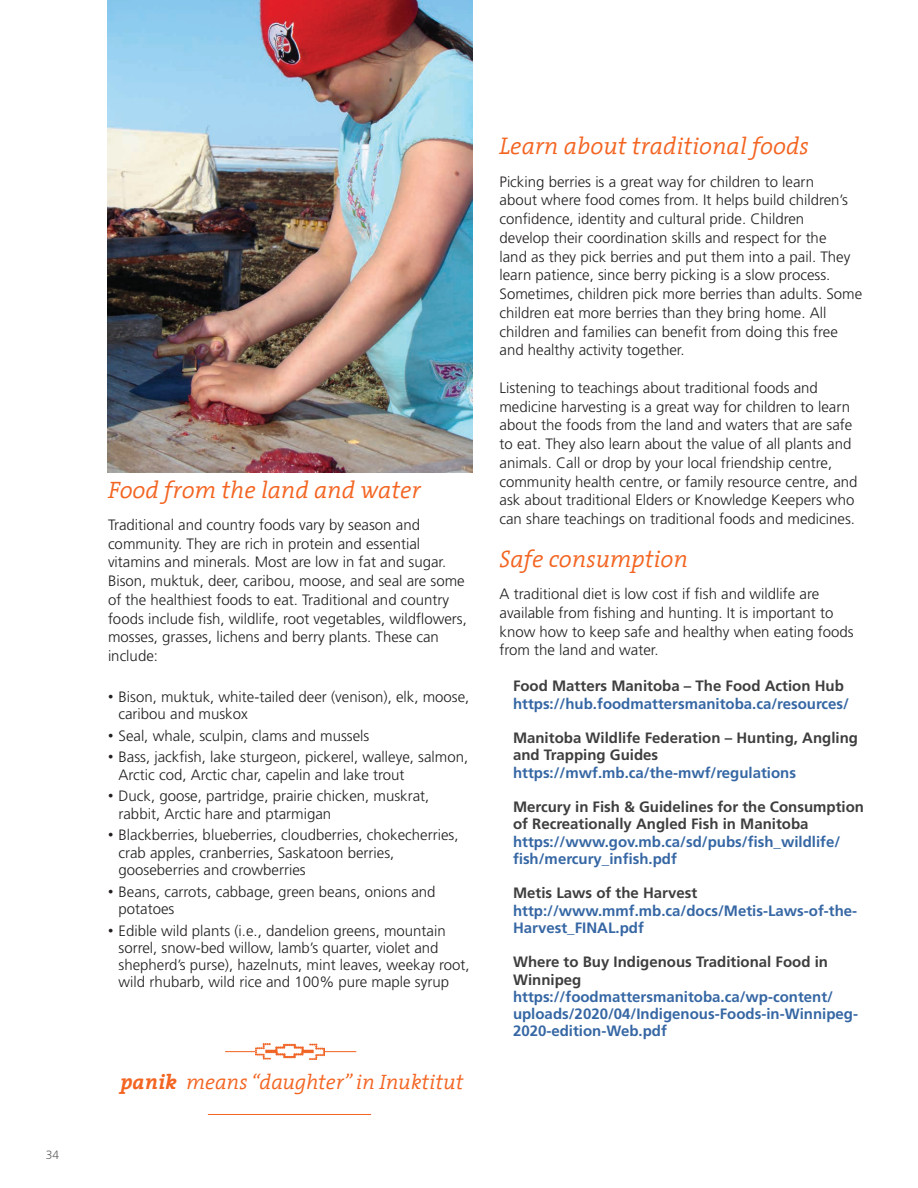
<style>
.page{position:relative;width:918px;height:1188px;background:#fff}
.page>*{position:absolute;margin:0;border:0;box-sizing:border-box;transform-origin:0 0}
.t1{font:italic 300 24px "The Serif";color:#f36421}
.t2{font:italic 300 21px "The Serif";color:#f36421}
.t3{font:300 15px/18.8px "Frutiger";color:#231f20}
.t4{font:700 15px/17.2px "Frutiger";color:#3667a4}
.t5{font:700 15px/17.2px "Frutiger";color:#3e3e3f}
.t6{font:300 12px "Frutiger";color:#636366}
.s1{font-family:"Arial";font-weight:400}
.s2{font-weight:700}
</style>
<div class="page">
<img style="left:107px;top:0;width:365px;height:472px">
<hr style="left:208px;top:1114px;width:163px;height:1px;background:#f36421">
<hr style="left:309px;top:1051px;width:47px;height:1px;background:#f36421">
<hr style="left:225px;top:1051px;width:43px;height:1px;background:#f36421">
<img style="left:256px;top:1043px;width:69px;height:17px">
<p class="t6" style="left:46px;top:1148px;width:15px">34</p>
<h1 class="t1" style="left:108px;top:469px;width:314px">Food from the land and water</h1>
<p class="t3" style="left:108px;top:515px;width:360px">Traditional and country foods vary by season and community. They are rich in protein and essential vitamins and minerals. Most are low in fat and sugar.<br>Bison, muktuk, deer, caribou, moose, and seal are some of the healthiest foods to eat. Traditional and country foods include fish, wildlife, root vegetables, wildflowers, mosses, grasses, lichens and berry plants. These can include:</p>
<p class="t3" style="left:118px;top:688px;width:352px;line-height:17.2px;text-indent:-10px"><span class="s1">•</span> Bison, muktuk, white-tailed deer (venison), elk, moose, caribou and muskox</p>
<p class="t3" style="left:108px;top:726px;width:263px"><span class="s1">•</span> Seal, whale, sculpin, clams and mussels</p>
<p class="t3" style="left:118px;top:749px;width:351px;line-height:17.2px;text-indent:-10px"><span class="s1">•</span> Bass, jackfish, lake sturgeon, pickerel, walleye, salmon,<br>Arctic cod, Arctic char, capelin and lake trout</p>
<p class="t3" style="left:118px;top:788px;width:312px;line-height:17.2px;text-indent:-10px"><span class="s1">•</span> Duck, goose, partridge, prairie chicken, muskrat, rabbit, Arctic hare and ptarmigan</p>
<p class="t3" style="left:118px;top:827px;width:342px;line-height:17.2px;text-indent:-10px"><span class="s1">•</span> Blackberries, blueberries, cloudberries, chokecherries, crab apples, cranberries, Saskatoon berries, gooseberries and crowberries</p>
<p class="t3" style="left:118px;top:883px;width:319px;line-height:17.2px;text-indent:-10px"><span class="s1">•</span> Beans, carrots, cabbage, green beans, onions and potatoes</p>
<p class="t3" style="left:118px;top:922px;width:353px;line-height:17.2px;text-indent:-10px"><span class="s1">•</span> Edible wild plants (i.e., dandelion greens, mountain sorrel, snow-bed willow, lamb’s quarter, violet and shepherd’s purse), hazelnuts, mint leaves, weekay root, wild rhubarb, wild rice and 100% pure maple syrup</p>
<h2 class="t2" style="left:120px;top:1064px;width:345px"><span class="s2">panik</span> means “daughter” in Inuktitut</h2>
<h1 class="t1" style="left:500px;top:126px;width:311px">Learn about traditional foods</h1>
<p class="t3" style="left:500px;top:172px;width:364px">Picking berries is a great way for children to learn<br>about where food comes from. It helps build children’s confidence, identity and cultural pride. Children<br>develop their coordination skills and respect for the<br>land as they pick berries and put them into a pail. They learn patience, since berry picking is a slow process.<br>Sometimes, children pick more berries than adults. Some children eat more berries than they bring home. All children and families can benefit from doing this free and healthy activity together.</p>
<p class="t3" style="left:500px;top:379px;width:360px">Listening to teachings about traditional foods and medicine harvesting is a great way for children to learn about the foods from the land and waters that are safe to eat. They also learn about the value of all plants and animals. Call or drop by your local friendship centre, community health centre, or family resource centre, and ask about traditional Elders or Knowledge Keepers who can share teachings on traditional foods and medicines.</p>
<h1 class="t1" style="left:500px;top:539px;width:190px">Safe consumption</h1>
<p class="t3" style="left:500px;top:585px;width:356px">A traditional diet is low cost if fish and wildlife are available from fishing and hunting. It is important to know how to keep safe and healthy when eating foods from the land and water.</p>
<p class="t5" style="left:513px;top:678px;width:332px">Food Matters Manitoba – The Food Action Hub</p>
<p class="t4" style="left:513px;top:695px;width:338px">https://hub.foodmattersmanitoba.ca/resources/</p>
<p class="t5" style="left:513px;top:729px;width:347px">Manitoba Wildlife Federation – Hunting, Angling and Trapping Guides</p>
<p class="t4" style="left:513px;top:764px;width:285px">https://mwf.mb.ca/the-mwf/regulations</p>
<p class="t5" style="left:513px;top:798px;width:353px">Mercury in Fish &amp; Guidelines for the Consumption of Recreationally Angled Fish in Manitoba</p>
<p class="t4" style="left:513px;top:833px;width:329px">https://www.gov.mb.ca/sd/pubs/fish_wildlife/ fish/mercury_infish.pdf</p>
<p class="t5" style="left:513px;top:885px;width:186px">Metis Laws of the Harvest</p>
<p class="t4" style="left:513px;top:902px;width:346px">http://www.mmf.mb.ca/docs/Metis-Laws-of-the-<br>Harvest_FINAL.pdf</p>
<p class="t5" style="left:513px;top:954px;width:317px">Where to Buy Indigenous Traditional Food in<br>Winnipeg</p>
<p class="t4" style="left:513px;top:988px;width:347px">https://foodmattersmanitoba.ca/wp-content/ uploads/2020/04/Indigenous-Foods-in-Winnipeg-<br>2020-edition-Web.pdf</p>
</div>
